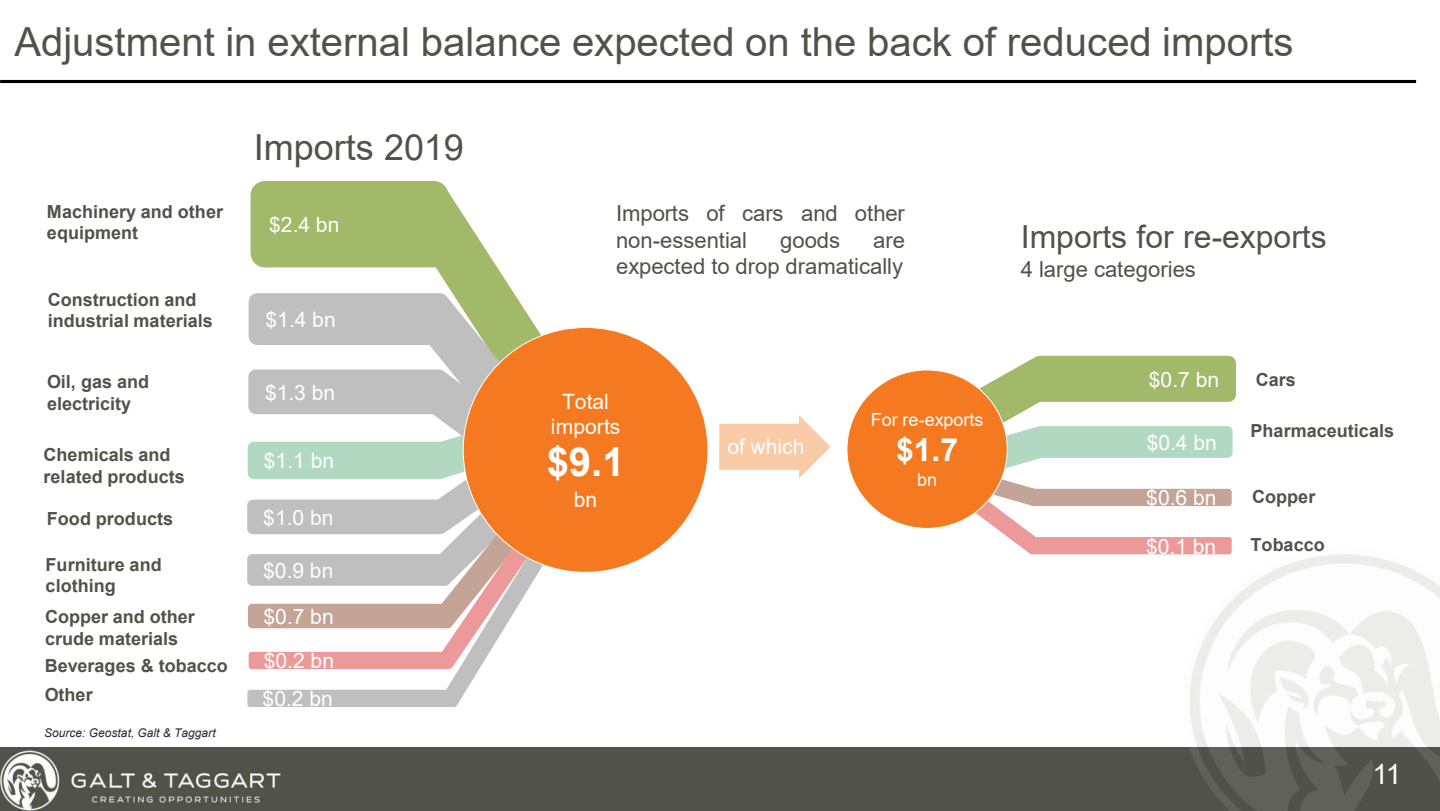
<style>
.page{position:relative;width:1440px;height:811px;background:#fff}
.page>*{position:absolute;margin:0;border:0;box-sizing:border-box;transform-origin:0 0}
.t1{font:40px "Arial";color:#525249}
.t2{font:700 40px "Arial";color:#fff}
.t3{font:36px "Arial";color:#525249}
.t4{font:32px "Arial";color:#525249}
.t5{font:700 32px "Arial";color:#fff}
.t6{font:28px "Arial";color:#fff}
.t7{font:22.2px "Arial";letter-spacing:-.005em;color:#525249}
.t8{font:22px/26.4px "Arial";color:#525249;text-align:right}
.t9{font:21.2px/25.2px "Arial";color:#fff;text-align:center}
.t10{font:700 18px/21.6px "Arial";color:#525249}
.t11{font:18px "Arial";color:#fff}
.t12{font:italic 12px "Arial";letter-spacing:.005em;color:#292934}
</style>
<div class="page">
<div style="left:0;top:748px;width:1440px;height:63px;background:#51534a"></div>
<img style="left:1176px;top:554px;width:264px;height:257px">
<img style="left:0;top:750px;width:281px;height:61px">
<svg style="left:400px;top:183px;width:113px;height:259px"></svg>
<div style="left:251px;top:181px;width:197px;height:86px;background:#a2b969;border-radius:14px"></div>
<div style="left:249px;top:293px;width:197px;height:52px;background:#bfbfbf;border-radius:9px"></div>
<div style="left:248px;top:369px;width:198px;height:45px;background:#bfbfbf;border-radius:7px"></div>
<div style="left:247px;top:554px;width:203px;height:32px;background:#bfbfbf;border-radius:5px"></div>
<div style="left:248px;top:442px;width:197px;height:37px;background:#b1d9c1;border-radius:6px"></div>
<div style="left:248px;top:604px;width:201px;height:24px;background:#c3a497;border-radius:4px"></div>
<div style="left:247px;top:499px;width:198px;height:35px;background:#bfbfbf;border-radius:6px"></div>
<div style="left:249px;top:652px;width:202px;height:17px;background:#eb9999;border-radius:3px"></div>
<div style="left:247px;top:690px;width:209px;height:17px;background:#bfbfbf;border-radius:3px"></div>
<svg style="left:410px;top:292px;width:196px;height:416px"></svg>
<div style="left:463px;top:327px;width:245px;height:245px;background:#f47920;border-radius:50%"></div>
<svg style="left:719px;top:415px;width:112px;height:63px"></svg>
<svg style="left:875px;top:355px;width:184px;height:199px"></svg>
<div style="left:847px;top:370px;width:160px;height:158px;background:#f47920;border-radius:50%"></div>
<div style="left:1033px;top:356px;width:203px;height:46px;background:#a2b969;border-radius:8px"></div>
<div style="left:1035px;top:426px;width:198px;height:32px;background:#b1d9c1;border-radius:5px"></div>
<div style="left:1030px;top:489px;width:202px;height:17px;background:#c3a497;border-radius:3px"></div>
<div style="left:1029px;top:537px;width:203px;height:17px;background:#eb9999;border-radius:3px"></div>
<hr style="left:0;top:80px;width:1416px;height:3px;background:#000">
<h1 class="t1" style="left:14px;top:14px;width:1281px">Adjustment in external balance expected on the back of reduced imports</h1>
<h2 class="t3" style="left:254px;top:123px;width:211px">Imports 2019</h2>
<p class="t10" style="left:47px;top:201px;width:178px">Machinery and other equipment</p>
<p class="t9" style="left:269px;top:212px;width:72px">$2.4 bn</p>
<p class="t7" style="left:616px;top:198px;width:290px">Imports of cars and other</p>
<p class="t8" style="left:616px;top:227px;width:132px">non-essential</p>
<p class="t8" style="left:780px;top:227px;width:62px">goods</p>
<p class="t8" style="left:616px;top:227px;width:290px">are<br>expected to drop dramatically</p>
<h3 class="t4" style="left:1021px;top:215px;width:307px">Imports for re-exports</h3>
<p class="t8" style="left:1021px;top:255px;width:177px">4 large categories</p>
<p class="t10" style="left:48px;top:289px;width:167px">Construction and industrial materials</p>
<p class="t9" style="left:265px;top:307px;width:72px">$1.4 bn</p>
<p class="t10" style="left:47px;top:371px;width:104px">Oil, gas and electricity</p>
<p class="t9" style="left:265px;top:379px;width:72px">$1.3 bn</p>
<p class="t10" style="left:44px;top:444px;width:143px">Chemicals and related products</p>
<p class="t9" style="left:264px;top:448px;width:72px">$1.1 bn</p>
<p class="t10" style="left:47px;top:508px;width:128px">Food products</p>
<p class="t9" style="left:263px;top:504px;width:72px">$1.0 bn</p>
<p class="t10" style="left:46px;top:553px;width:118px">Furniture and clothing</p>
<p class="t10" style="left:45px;top:606px;width:151px">Copper and other crude materials</p>
<p class="t10" style="left:45px;top:651px;width:185px;line-height:28.8px">Beverages &amp; tobacco<br>Other</p>
<p class="t9" style="left:263px;top:558px;width:72px">$0.9 bn</p>
<p class="t9" style="left:263px;top:604px;width:72px">$0.7 bn</p>
<p class="t9" style="left:264px;top:648px;width:72px">$0.2 bn</p>
<p class="t9" style="left:263px;top:686px;width:72px">$0.2 bn</p>
<p class="t9" style="left:551px;top:388px;width:71px">Total imports</p>
<h1 class="t2" style="left:547px;top:434px;width:79px">$9.1</h1>
<p class="t9" style="left:574px;top:487px;width:25px">bn</p>
<p class="t9" style="left:727px;top:434px;width:79px">of which</p>
<p class="t11" style="left:871px;top:407px;width:114px">For re-exports</p>
<h3 class="t5" style="left:896px;top:427px;width:64px">$1.7</h3>
<p class="t11" style="left:917px;top:467px;width:22px">bn</p>
<p class="t9" style="left:1149px;top:366px;width:72px">$0.7 bn</p>
<p class="t9" style="left:1147px;top:430px;width:72px">$0.4 bn</p>
<p class="t9" style="left:1146px;top:485px;width:72px">$0.6 bn</p>
<p class="t9" style="left:1146px;top:533px;width:72px">$0.1 bn</p>
<p class="t10" style="left:1256px;top:369px;width:42px">Cars</p>
<p class="t10" style="left:1251px;top:420px;width:145px">Pharmaceuticals</p>
<p class="t10" style="left:1252px;top:486px;width:65px">Copper</p>
<p class="t10" style="left:1251px;top:534px;width:76px">Tobacco</p>
<p class="t12" style="left:44px;top:725px;width:173px">Source: Geostat, Galt &amp; Taggart</p>
<h3 class="t6" style="left:1373px;top:754px;width:31px">11</h3>
</div>
